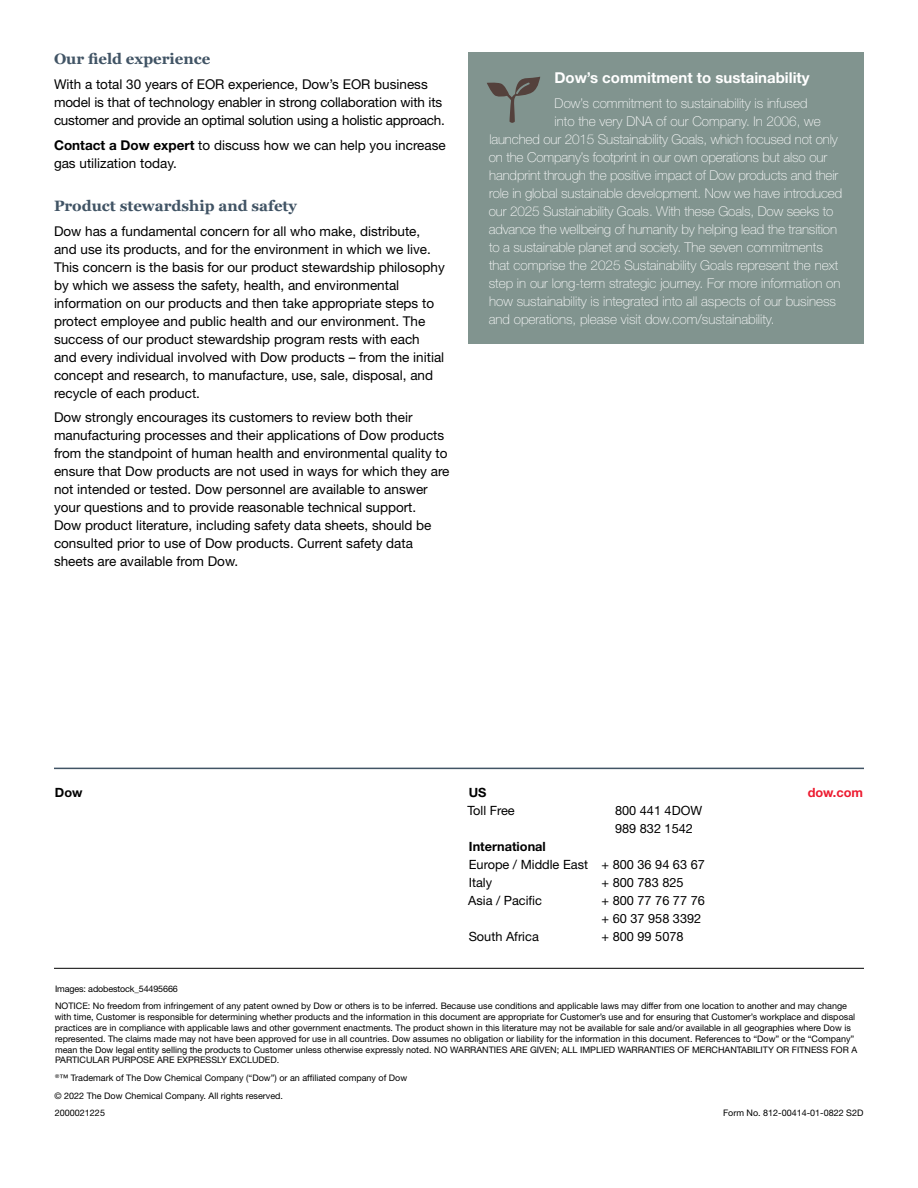
<style>
.page{position:relative;width:918px;height:1188px;background:#fff}
.page>*{position:absolute;margin:0;border:0;box-sizing:border-box;transform-origin:0 0}
.t1{font:700 15px "Georgia";color:#415465}
.t2{font:700 15px "Helvetica Neue LT Std";color:#fff}
.t3{font:13.5px/18px "Helvetica Neue LT Std";color:#000}
.t4{font:100 13.5px "Helvetica Neue LT Std";letter-spacing:-.01em;color:#fff}
.t5{font:12.75px/18px "Helvetica Neue LT Std";color:#000}
.t6{font:700 12.75px "Helvetica Neue LT Std";color:#000}
.t7{font:700 12.75px "Helvetica Neue LT Std";color:#ed1b30}
.t8{font:9px/10.8px "Helvetica Neue LT Std";color:#000}
.s1{font-weight:700}
</style>
<div class="page">
<hr style="left:54px;top:968px;width:810px;height:1px;background:#000">
<hr style="left:54px;top:768px;width:810px;height:1px;background:#415465">
<div style="left:468px;top:52px;width:396px;height:292px;background:#81948f"></div>
<svg style="left:487px;top:77px;width:53px;height:46px"></svg>
<p class="t1" style="left:54px;top:50px;width:158px">Our field experience</p>
<p class="t3" style="left:54px;top:75px;width:392px">With a total 30 years of EOR experience, Dow’s EOR business model is that of technology enabler in strong collaboration with its customer and provide an optimal solution using a holistic approach.</p>
<p class="t3" style="left:54px;top:136px;width:393px"><span class="s1">Contact a Dow expert</span> to discuss how we can help you increase gas utilization today.</p>
<p class="t1" style="left:54px;top:196px;width:244px">Product stewardship and safety</p>
<p class="t3" style="left:54px;top:222px;width:392px">Dow has a fundamental concern for all who make, distribute, and use its products, and for the environment in which we live.<br>This concern is the basis for our product stewardship philosophy by which we assess the safety, health, and environmental information on our products and then take appropriate steps to protect employee and public health and our environment. The success of our product stewardship program rests with each and every individual involved with Dow products – from the initial concept and research, to manufacture, use, sale, disposal, and recycle of each product.</p>
<p class="t3" style="left:54px;top:408px;width:397px">Dow strongly encourages its customers to review both their manufacturing processes and their applications of Dow products from the standpoint of human health and environmental quality to ensure that Dow products are not used in ways for which they are not intended or tested. Dow personnel are available to answer your questions and to provide reasonable technical support.<br>Dow product literature, including safety data sheets, should be consulted prior to use of Dow products. Current safety data sheets are available from Dow.</p>
<p class="t2" style="left:554px;top:68px;width:257px">Dow’s commitment to sustainability</p>
<p class="t4" style="left:555px;top:95px;width:254px">Dow’s commitment to sustainability is infused</p>
<p class="t4" style="left:555px;top:113px;width:268px">into the very DNA of our Company. In 2006, we</p>
<p class="t4" style="left:489px;top:131px;width:350px">launched our 2015 Sustainability Goals, which focused not only</p>
<p class="t4" style="left:489px;top:149px;width:340px">on the Company’s footprint in our own operations but also our</p>
<p class="t4" style="left:489px;top:167px;width:351px">handprint through the positive impact of Dow products and their</p>
<p class="t4" style="left:489px;top:185px;width:355px">role in global sustainable development. Now we have introduced</p>
<p class="t4" style="left:489px;top:203px;width:346px">our 2025 Sustainability Goals. With these Goals, Dow seeks to</p>
<p class="t4" style="left:489px;top:221px;width:350px">advance the wellbeing of humanity by helping lead the transition</p>
<p class="t4" style="left:489px;top:239px;width:335px">to a sustainable planet and society. The seven commitments</p>
<p class="t4" style="left:489px;top:257px;width:351px">that comprise the 2025 Sustainability Goals represent the next</p>
<p class="t4" style="left:489px;top:275px;width:353px">step in our long-term strategic journey. For more information on</p>
<p class="t4" style="left:489px;top:293px;width:348px">how sustainability is integrated into all aspects of our business</p>
<p class="t4" style="left:489px;top:311px;width:287px">and operations, please visit dow.com/sustainability.</p>
<p class="t6" style="left:55px;top:785px;width:29px">Dow</p>
<p class="t6" style="left:469px;top:785px;width:19px">US</p>
<p class="t5" style="left:467px;top:801px;width:49px">Toll Free</p>
<p class="t5" style="left:615px;top:801px;width:89px">800 441 4DOW<br>989 832 1542</p>
<p class="t6" style="left:469px;top:839px;width:78px">International</p>
<p class="t5" style="left:469px;top:855px;width:238px">Europe / Middle East + 800 36 94 63 67<br>Italy</p>
<p class="t5" style="left:602px;top:873px;width:84px">+ 800 783 825</p>
<p class="t5" style="left:468px;top:891px;width:75px">Asia / Pacific</p>
<p class="t5" style="left:602px;top:891px;width:105px">+ 800 77 76 77 76 + 60 37 958 3392</p>
<p class="t5" style="left:469px;top:927px;width:72px">South Africa</p>
<p class="t5" style="left:602px;top:927px;width:84px">+ 800 99 5078</p>
<p class="t7" style="left:808px;top:785px;width:57px">dow.com</p>
<p class="t8" style="left:55px;top:980px;width:794px;line-height:17.5px">Images: adobestock_54495666<br>NOTICE: No freedom from infringement of any patent owned by Dow or others is to be inferred. Because use conditions and applicable laws may differ from one location to another and may change</p>
<p class="t8" style="left:55px;top:1012px;width:804px">with time, Customer is responsible for determining whether products and the information in this document are appropriate for Customer’s use and for ensuring that Customer’s workplace and disposal practices are in compliance with applicable laws and other government enactments. The product shown in this literature may not be available for sale and/or available in all geographies where Dow is represented. The claims made may not have been approved for use in all countries. Dow assumes no obligation or liability for the information in this document. References to “Dow” or the “Company” mean the Dow legal entity selling the products to Customer unless otherwise expressly noted. NO WARRANTIES ARE GIVEN; ALL IMPLIED WARRANTIES OF MERCHANTABILITY OR FITNESS FOR A PARTICULAR PURPOSE ARE EXPRESSLY EXCLUDED.</p>
<p class="t8" style="left:55px;top:1069px;width:354px;line-height:17.5px"><sup>®</sup>™ Trademark of The Dow Chemical Company (“Dow”) or an affiliated company of Dow © 2022 The Dow Chemical Company. All rights reserved.<br>2000021225</p>
<p class="t8" style="left:723px;top:1107px;width:142px">Form No. 812-00414-01-0822 S2D</p>
</div>
